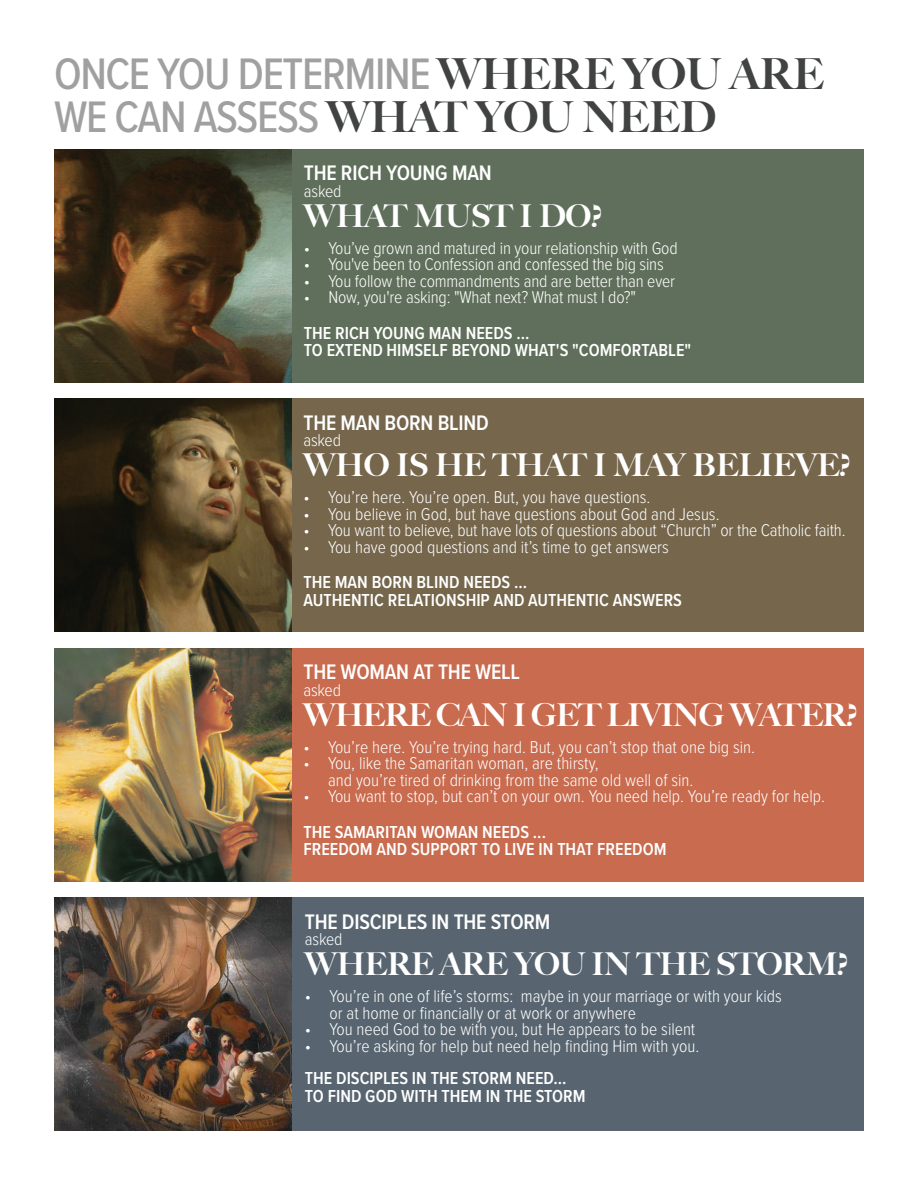
<style>
.page{position:relative;width:918px;height:1188px;background:#fff}
.page>*{position:absolute;margin:0;border:0;box-sizing:border-box;transform-origin:0 0}
.t1{font:500 45.75px/42.8px "Proxima Nova Cond";letter-spacing:-.03em;color:#a0a0a0}
.t2{font:900 31.5px "Big Caslon FB";letter-spacing:-.01em;color:#fff}
.t3{font:600 21.75px "Proxima Nova Cond";letter-spacing:-.01em;color:#fff}
.t4{font:600 18px/17.7px "Proxima Nova Cond";color:#fff}
.t5{font:300 17.7px/16.5px "Proxima Nova Cond";color:#fff}
.s1{font-family:"Big Caslon FB";font-weight:900;font-size:42.75px;color:#414242}
</style>
<div class="page">
<div style="left:54px;top:898px;width:810px;height:233px;background:#586570"></div>
<div style="left:54px;top:648px;width:810px;height:233px;background:#c86b4e"></div>
<div style="left:54px;top:149px;width:810px;height:233px;background:#606f5b"></div>
<div style="left:54px;top:399px;width:810px;height:233px;background:#75664c"></div>
<img style="left:54px;top:149px;width:238px;height:233px">
<img style="left:54px;top:898px;width:238px;height:233px">
<img style="left:54px;top:648px;width:238px;height:233px">
<img style="left:54px;top:399px;width:238px;height:233px">
<h1 class="t1" style="left:54px;top:51px;width:771px">ONCE YOU DETERMINE <span class="s1">WHERE YOU ARE<br></span>WE CAN ASSESS <span class="s1">WHAT YOU NEED</span></h1>
<p class="t3" style="left:304px;top:157px;width:189px">THE RICH YOUNG MAN</p>
<p class="t5" style="left:304px;top:182px;width:39px">asked</p>
<h2 class="t2" style="left:304px;top:197px;width:300px">WHAT MUST I DO?</h2>
<p class="t5" style="left:304px;top:239px;width:375px">• You’ve grown and matured in your relationship with God</p>
<p class="t5" style="left:304px;top:255px;width:361px">• You've been to Confession and confessed the big sins</p>
<p class="t5" style="left:304px;top:272px;width:373px">• You follow the commandments and are better than ever</p>
<p class="t5" style="left:304px;top:288px;width:334px">• Now, you're asking: "What next? What must I do?"</p>
<p class="t4" style="left:304px;top:323px;width:389px">THE RICH YOUNG MAN NEEDS ...<br>TO EXTEND HIMSELF BEYOND WHAT'S "COMFORTABLE"</p>
<p class="t3" style="left:304px;top:406px;width:187px">THE MAN BORN BLIND</p>
<p class="t5" style="left:304px;top:431px;width:39px">asked</p>
<h2 class="t2" style="left:304px;top:446px;width:549px">WHO IS HE THAT I MAY BELIEVE?</h2>
<p class="t5" style="left:304px;top:488px;width:348px">• You’re here. You’re open. But, you have questions.</p>
<p class="t5" style="left:304px;top:505px;width:418px">• You believe in God, but have questions about God and Jesus.</p>
<p class="t5" style="left:304px;top:521px;width:544px">• You want to believe, but have lots of questions about “Church” or the Catholic faith.</p>
<p class="t5" style="left:304px;top:538px;width:367px">• You have good questions and it’s time to get answers</p>
<p class="t4" style="left:304px;top:573px;width:380px">THE MAN BORN BLIND NEEDS ...<br>AUTHENTIC RELATIONSHIP AND AUTHENTIC ANSWERS</p>
<p class="t3" style="left:304px;top:656px;width:218px">THE WOMAN AT THE WELL</p>
<p class="t5" style="left:304px;top:681px;width:39px">asked</p>
<h2 class="t2" style="left:304px;top:696px;width:556px">WHERE CAN I GET LIVING WATER?</h2>
<p class="t5" style="left:304px;top:738px;width:453px">• You’re here. You’re trying hard. But, you can’t stop that one big sin.</p>
<p class="t5" style="left:328px;top:754px;width:367px;text-indent:-25px">• You, like the Samaritan woman, are thirsty,<br>and you’re tired of drinking from the same old well of sin.</p>
<p class="t5" style="left:304px;top:787px;width:523px">• You want to stop, but can’t on your own. You need help. You’re ready for help.</p>
<p class="t4" style="left:304px;top:822px;width:365px">THE SAMARITAN WOMAN NEEDS ...<br>FREEDOM AND SUPPORT TO LIVE IN THAT FREEDOM</p>
<p class="t3" style="left:305px;top:905px;width:247px">THE DISCIPLES IN THE STORM</p>
<p class="t5" style="left:305px;top:930px;width:39px">asked</p>
<h2 class="t2" style="left:305px;top:945px;width:545px">WHERE ARE YOU IN THE STORM?</h2>
<p class="t5" style="left:329px;top:987px;width:454px;text-indent:-25px">• You’re in one of life’s storms: maybe in your marriage or with your kids or at home or financially or at work or anywhere</p>
<p class="t5" style="left:305px;top:1020px;width:392px">• You need God to be with you, but He appears to be silent</p>
<p class="t5" style="left:305px;top:1037px;width:396px">• You’re asking for help but need help finding Him with you.</p>
<p class="t4" style="left:305px;top:1069px;width:282px">THE DISCIPLES IN THE STORM NEED...<br>TO FIND GOD WITH THEM IN THE STORM</p>
</div>
